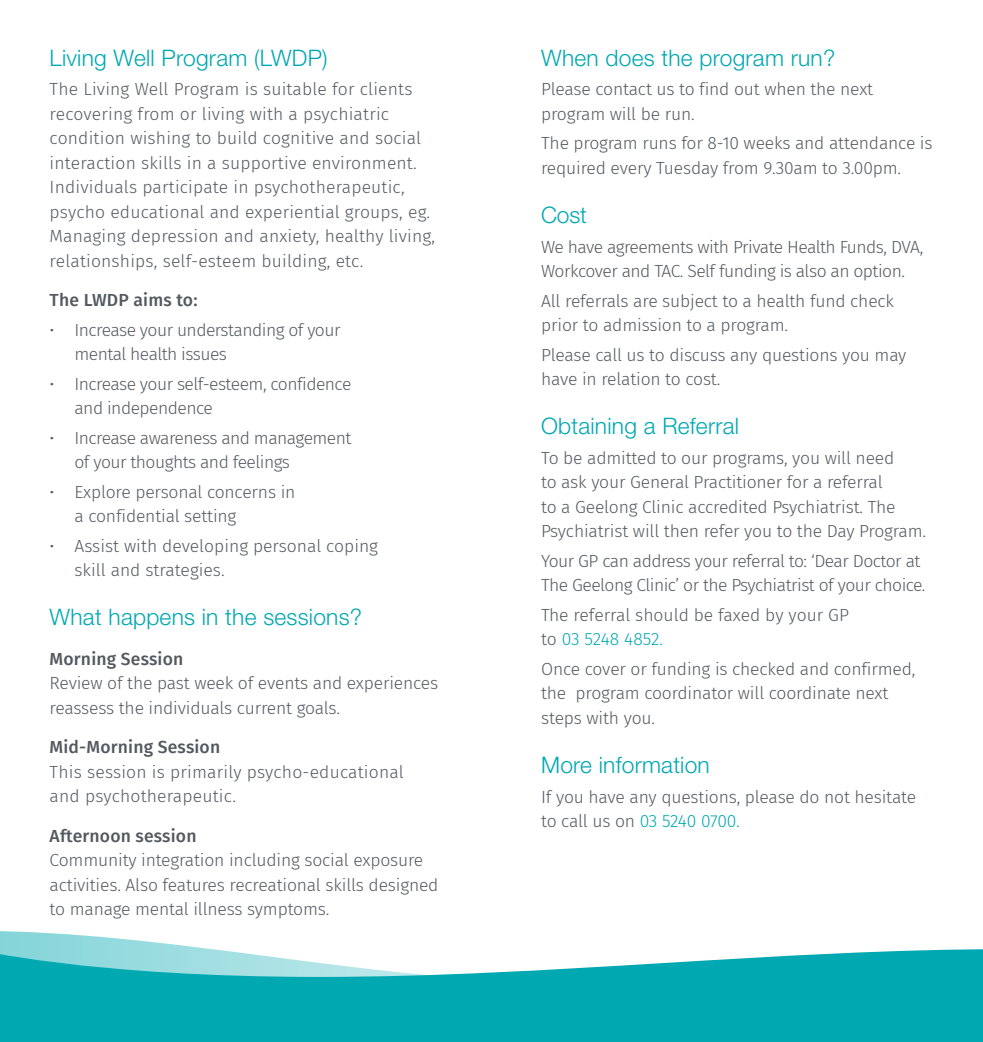
<style>
.page{position:relative;width:983px;height:1042px;background:#fff}
.page>*{position:absolute;margin:0;border:0;box-sizing:border-box;transform-origin:0 0}
.t1{font:300 22.75px "Helvetica Neue LT Std";letter-spacing:.01em;color:#00a8b1}
.t2{font:300 17.5px/24.5px "Fira Sans";letter-spacing:-.01em;color:#53595f}
.t3{font:300 17.5px/24.5px "Fira Sans";letter-spacing:.01em;color:#53595f}
.t4{font:300 17.5px/24.5px "Fira Sans";letter-spacing:-.03em;color:#53595f}
.t5{font:500 17.5px "Fira Sans";letter-spacing:.01em;color:#53595f}
.s1{color:#00a8b1}
</style>
<div class="page">
<svg style="left:0;top:931px;width:210px;height:18px"></svg>
<svg style="left:0;top:949px;width:982px;height:93px;background:#26b5bc"></svg>
<h1 class="t1" style="left:50px;top:44px;width:279px">Living Well Program (LWDP)</h1>
<p class="t3" style="left:50px;top:77px;width:387px">The Living Well Program is suitable for clients recovering from or living with a psychiatric condition wishing to build cognitive and social interaction skills in a supportive environment.<br>Individuals participate in psychotherapeutic, psycho educational and experiential groups, eg.<br>Managing depression and anxiety, healthy living, relationships, self-esteem building, etc.</p>
<p class="t5" style="left:50px;top:286px;width:149px">The LWDP aims to:</p>
<p class="t4" style="left:74px;top:317px;width:267px;text-indent:-25px">• Increase your understanding of your mental health issues</p>
<p class="t4" style="left:74px;top:371px;width:278px;text-indent:-25px">• Increase your self-esteem, confidence and independence</p>
<p class="t4" style="left:74px;top:425px;width:278px;text-indent:-25px">• Increase awareness and management of your thoughts and feelings</p>
<p class="t2" style="left:74px;top:479px;width:222px;text-indent:-25px">• Explore personal concerns in a confidential setting</p>
<p class="t2" style="left:74px;top:533px;width:305px;text-indent:-25px">• Assist with developing personal coping skill and strategies.</p>
<h1 class="t1" style="left:50px;top:603px;width:314px">What happens in the sessions?</h1>
<p class="t5" style="left:50px;top:645px;width:135px">Morning Session</p>
<p class="t2" style="left:50px;top:671px;width:390px">Review of the past week of events and experiences reassess the individuals current goals.</p>
<p class="t5" style="left:50px;top:733px;width:172px">Mid-Morning Session</p>
<p class="t3" style="left:50px;top:759px;width:355px">This session is primarily psycho-educational and psychotherapeutic.</p>
<p class="t5" style="left:50px;top:821px;width:148px">Afternoon session</p>
<p class="t2" style="left:50px;top:847px;width:390px">Community integration including social exposure activities. Also features recreational skills designed to manage mental illness symptoms.</p>
<h1 class="t1" style="left:541px;top:44px;width:295px">When does the program run?</h1>
<p class="t2" style="left:541px;top:77px;width:333px">Please contact us to find out when the next program will be run.</p>
<p class="t2" style="left:541px;top:131px;width:393px">The program runs for 8-10 weeks and attendance is required every Tuesday from 9.30am to 3.00pm.</p>
<h1 class="t1" style="left:541px;top:201px;width:47px">Cost</h1>
<p class="t4" style="left:541px;top:234px;width:383px">We have agreements with Private Health Funds, DVA,<br>Workcover and TAC. Self funding is also an option.</p>
<p class="t2" style="left:541px;top:288px;width:354px">All referrals are subject to a health fund check prior to admission to a program.</p>
<p class="t2" style="left:541px;top:342px;width:367px">Please call us to discuss any questions you may have in relation to cost.</p>
<h1 class="t1" style="left:541px;top:412px;width:199px">Obtaining a Referral</h1>
<p class="t2" style="left:541px;top:445px;width:386px">To be admitted to our programs, you will need<br>to ask your General Practitioner for a referral<br>to a Geelong Clinic accredited Psychiatrist. The Psychiatrist will then refer you to the Day Program.</p>
<p class="t4" style="left:541px;top:548px;width:386px">Your GP can address your referral to: ‘Dear Doctor at<br>The Geelong Clinic’ or the Psychiatrist of your choice.</p>
<p class="t2" style="left:541px;top:602px;width:309px">The referral should be faxed by your GP to <span class="s1">03 5248 4852.</span></p>
<p class="t2" style="left:541px;top:656px;width:376px">Once cover or funding is checked and confirmed, the program coordinator will coordinate next steps with you.</p>
<h1 class="t1" style="left:541px;top:751px;width:170px">More information</h1>
<p class="t2" style="left:541px;top:784px;width:376px">If you have any questions, please do not hesitate to call us on <span class="s1">03 5240 0700.</span></p>
</div>
